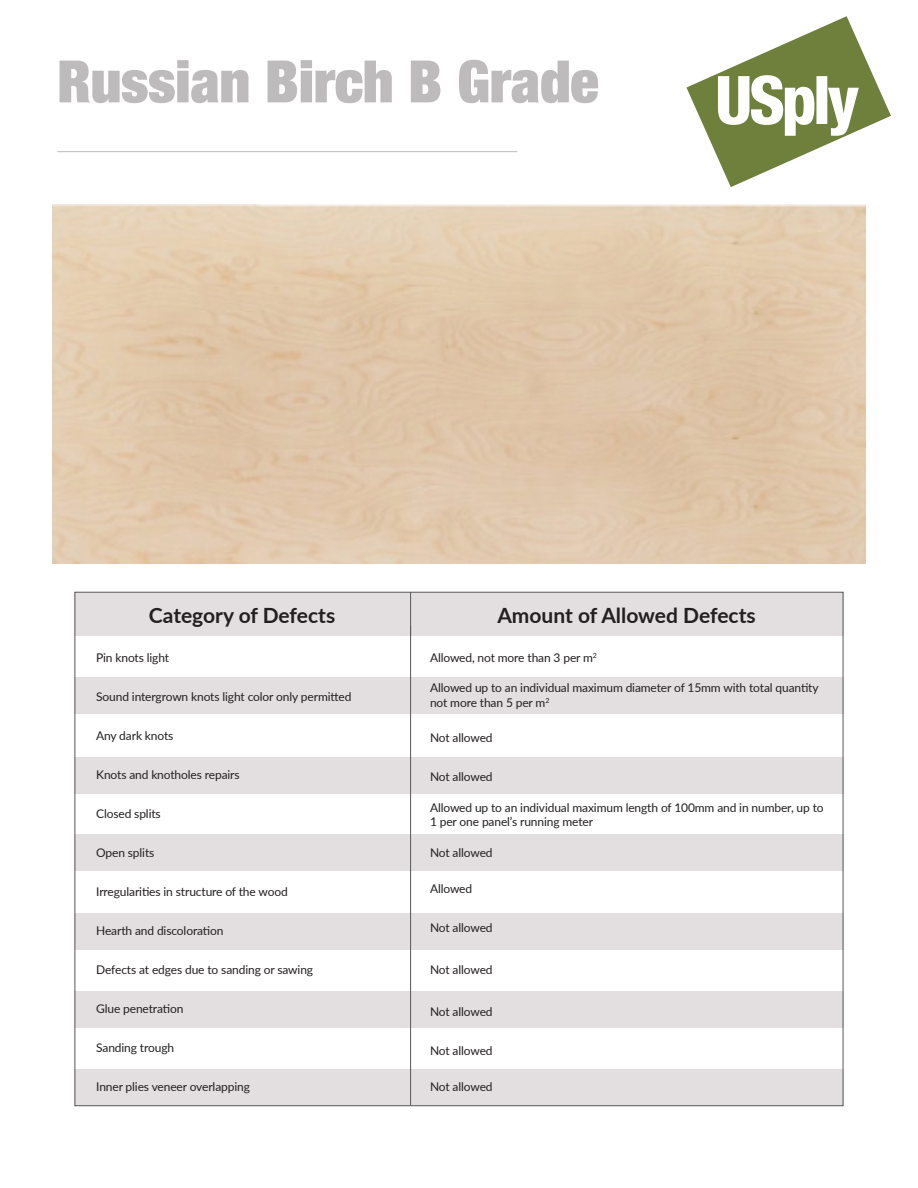
<style>
.page{position:relative;width:918px;height:1188px;background:#fff}
.page>*{position:absolute;margin:0;border:0;box-sizing:border-box;transform-origin:0 0}
.t1{font:900 expanded 58.5px "Helvetica Neue";color:#bdbbbb}
.t2{font:700 21px "Lato";color:#231f20}
.t3{font:12px/15px "Lato";letter-spacing:-.01em;color:#231f20}
</style>
<div class="page">
<div style="left:74px;top:592px;width:770px;height:43px;background:#e3dfe0"></div>
<div style="left:74px;top:677px;width:770px;height:37px;background:#e3dfe0"></div>
<div style="left:74px;top:757px;width:770px;height:37px;background:#e3dfe0"></div>
<div style="left:74px;top:834px;width:770px;height:37px;background:#e3dfe0"></div>
<div style="left:74px;top:913px;width:770px;height:37px;background:#e3dfe0"></div>
<div style="left:74px;top:992px;width:770px;height:36px;background:#e3dfe0"></div>
<div style="left:74px;top:1069px;width:770px;height:37px;background:#e3dfe0"></div>
<hr style="left:410px;top:626px;width:1px;height:479px;background:#57585a">
<hr style="left:410px;top:592px;width:1px;height:43px;background:#57585a">
<svg style="left:686px;top:16px;width:205px;height:171px"></svg>
<hr style="left:57px;top:151px;width:460px;height:1px;background:#bdbbbb">
<p class="t1" style="left:57px;top:44px;width:543px">Russian Birch B Grade</p>
<p class="t2" style="left:149px;top:600px;width:188px">Category of Defects</p>
<p class="t2" style="left:497px;top:600px;width:260px">Amount of Allowed Defects</p>
<p class="t3" style="left:96px;top:650px;width:75px">Pin knots light</p>
<p class="t3" style="left:96px;top:689px;width:257px">Sound intergrown knots light color only permitted</p>
<p class="t3" style="left:96px;top:728px;width:79px">Any dark knots</p>
<p class="t3" style="left:96px;top:767px;width:145px">Knots and knotholes repairs</p>
<p class="t3" style="left:96px;top:806px;width:66px">Closed splits</p>
<p class="t3" style="left:96px;top:845px;width:60px">Open splits</p>
<p class="t3" style="left:96px;top:884px;width:193px">Irregularities in structure of the wood</p>
<p class="t3" style="left:96px;top:923px;width:129px">Hearth and discoloration</p>
<p class="t3" style="left:96px;top:962px;width:218px">Defects at edges due to sanding or sawing</p>
<p class="t3" style="left:96px;top:1001px;width:89px">Glue penetration</p>
<p class="t3" style="left:96px;top:1040px;width:79px">Sanding trough</p>
<p class="t3" style="left:96px;top:1079px;width:155px">Inner plies veneer overlapping</p>
<p class="t3" style="left:430px;top:650px;width:168px">Allowed, not more than 3 per m<sup>2</sup></p>
<p class="t3" style="left:430px;top:680px;width:390px">Allowed up to an individual maximum diameter of 15mm with total quantity not more than 5 per m<sup>2</sup></p>
<p class="t3" style="left:430px;top:729px;width:64px">Not allowed</p>
<p class="t3" style="left:430px;top:768px;width:64px">Not allowed</p>
<p class="t3" style="left:430px;top:801px;width:395px;line-height:13.5px">Allowed up to an individual maximum length of 100mm and in number, up to<br>1 per one panel’s running meter</p>
<p class="t3" style="left:430px;top:845px;width:64px">Not allowed</p>
<p class="t3" style="left:430px;top:881px;width:44px">Allowed</p>
<p class="t3" style="left:430px;top:920px;width:64px">Not allowed</p>
<p class="t3" style="left:430px;top:962px;width:64px">Not allowed</p>
<p class="t3" style="left:430px;top:1004px;width:64px">Not allowed</p>
<p class="t3" style="left:430px;top:1043px;width:64px">Not allowed</p>
<p class="t3" style="left:430px;top:1079px;width:64px">Not allowed</p>
</div>
